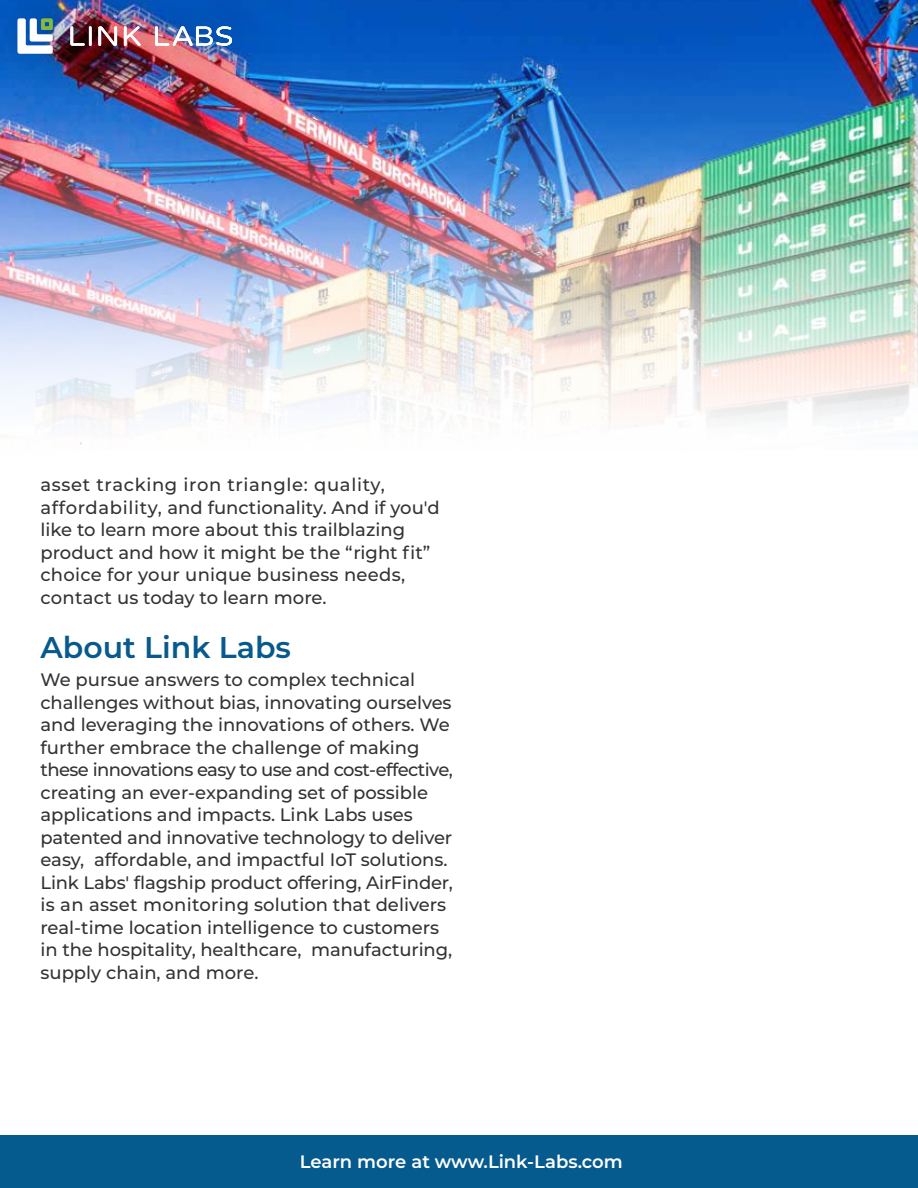
<style>
.page{position:relative;width:918px;height:1188px;background:#fff}
.page>*{position:absolute;margin:0;border:0;box-sizing:border-box;transform-origin:0 0}
.t1{font:600 30px "Montserrat";color:#085a8d}
.t2{font:500 18px/22.5px "Montserrat";color:#333}
.t3{font:600 18px "Montserrat";color:#fff}
</style>
<div class="page">
<img style="left:0;top:0;width:918px;height:444px">
<div style="left:0;top:1136px;width:918px;height:52px;background:#055a8e"></div>
<img style="left:0;top:0;width:324px;height:135px">
<svg style="left:70px;top:26px;width:22px;height:20px"></svg>
<svg style="left:98px;top:26px;width:19px;height:20px"></svg>
<svg style="left:124px;top:26px;width:17px;height:20px"></svg>
<svg style="left:18px;top:19px;width:35px;height:34px"></svg>
<svg style="left:155px;top:26px;width:77px;height:20px"></svg>
<p class="t2" style="left:40px;top:473px;width:401px">asset tracking iron triangle: quality, affordability, and functionality. And if you'd like to learn more about this trailblazing product and how it might be the “right fit” choice for your unique business needs, contact us today to learn more.</p>
<h1 class="t1" style="left:40px;top:626px;width:252px">About Link Labs</h1>
<p class="t2" style="left:40px;top:668px;width:414px">We pursue answers to complex technical challenges without bias, innovating ourselves and leveraging the innovations of others. We further embrace the challenge of making these innovations easy to use and cost-effective, creating an ever-expanding set of possible applications and impacts. Link Labs uses patented and innovative technology to deliver easy, affordable, and impactful IoT solutions.<br>Link Labs' flagship product offering, AirFinder, is an asset monitoring solution that delivers real-time location intelligence to customers in the hospitality, healthcare, manufacturing, supply chain, and more.</p>
<p class="t3" style="left:300px;top:1149px;width:324px">Learn more at www.Link-Labs.com</p>
</div>
